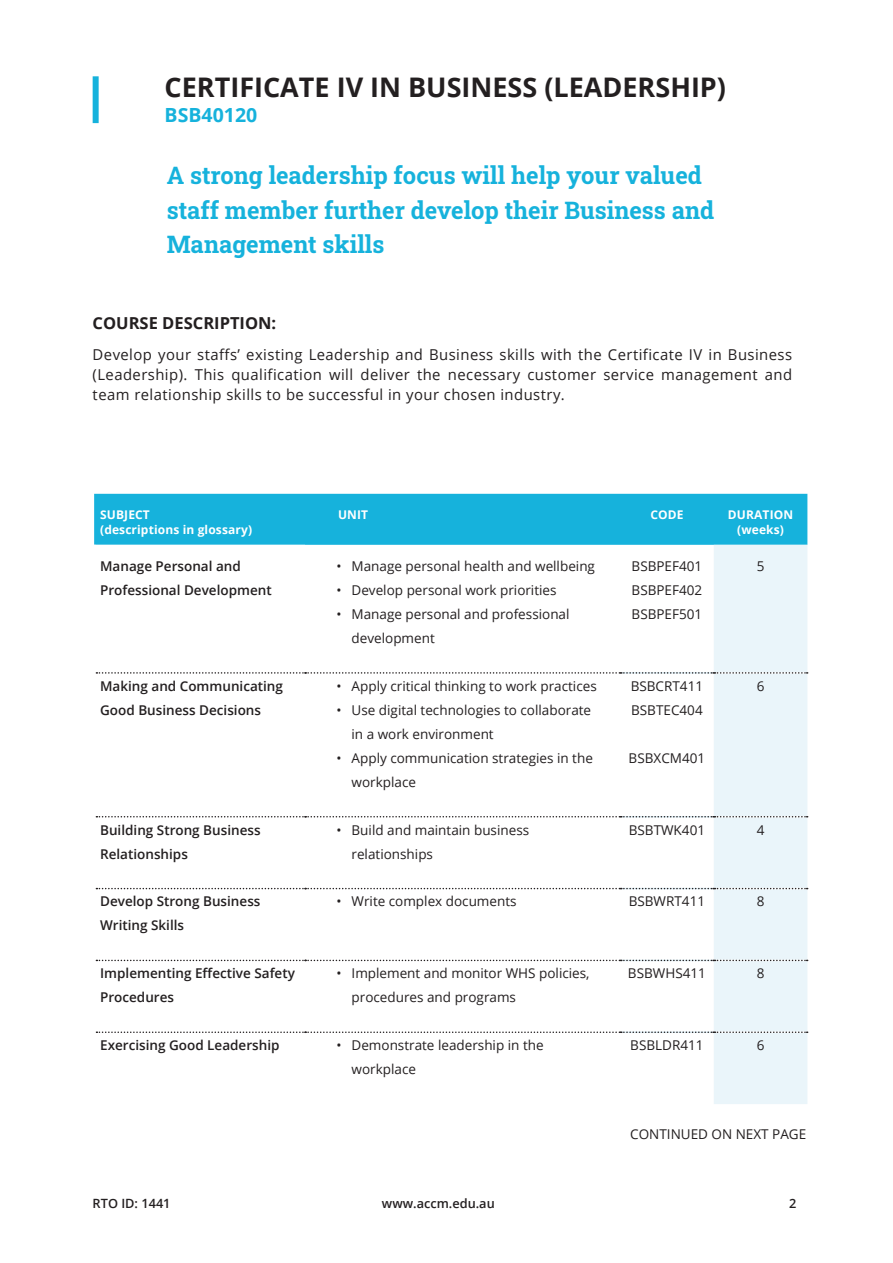
<style>
.page{position:relative;width:893px;height:1263px;background:#fff}
.page>*{position:absolute;margin:0;border:0;box-sizing:border-box;transform-origin:0 0}
.Page_Header_-_Black{font:700 27px "Open Sans";color:#231f20}
.t1{font:700 24px/34.5px "Roboto Slab";color:#16b2dc}
.Blue_Text_-_Align_Left{font:700 19.5px "Open Sans";color:#16b2dc}
.t2{font:700 16.5px "Open Sans";color:#231f20}
.Page_Body_Text_-_Black{font:15px/19.8px "Open Sans";letter-spacing:.03em;color:#231f20;text-align:justify}
.t3{font:13.5px/24px "Open Sans";color:#231f20}
.t4{font:600 13.5px/24px "Open Sans";color:#231f20}
.Top_Right_Address{font:600 12.75px "Open Sans";color:#231f20}
.Page_Number_-_Align_Right{font:600 12.75px "Open Sans";color:#231f20}
.t5{font:700 12px "Open Sans";letter-spacing:.01em;color:#fff}
</style>
<div class="page">
<div style="left:93px;top:76px;width:6px;height:47px;background:#16b2dc"></div>
<div style="left:94px;top:494px;width:713px;height:51px;background:#16b2dc"></div>
<div style="left:714px;top:545px;width:93px;height:559px;background:#eaf5fa"></div>
<svg style="left:96px;top:672px;width:712px;height:2px"></svg>
<svg style="left:96px;top:816px;width:712px;height:1px"></svg>
<svg style="left:96px;top:888px;width:712px;height:1px"></svg>
<svg style="left:96px;top:960px;width:712px;height:1px"></svg>
<svg style="left:96px;top:1031px;width:712px;height:2px"></svg>
<p class="Page_Header_-_Black" style="left:165px;top:68px;width:563px">CERTIFICATE IV IN BUSINESS (LEADERSHIP)</p>
<p class="Blue_Text_-_Align_Left" style="left:165px;top:101px;width:94px">BSB40120</p>
<p class="t1" style="left:167px;top:158px;width:549px">A strong leadership focus will help your valued staff member further develop their Business and<br>Management skills</p>
<p class="t2" style="left:93px;top:311px;width:185px">COURSE DESCRIPTION:</p>
<p class="Page_Body_Text_-_Black" style="left:93px;top:344px;width:701px">Develop your staffs’ existing Leadership and Business skills with the Certificate IV in Business (Leadership). This qualification will deliver the necessary customer service management and team relationship skills to be successful in your chosen industry.</p>
<p class="t5" style="left:100px;top:507px;width:51px">SUBJECT</p>
<p class="t5" style="left:100px;top:522px;width:153px">(descriptions in glossary)</p>
<p class="t4" style="left:100px;top:554px;width:142px">Manage Personal and</p>
<p class="t4" style="left:100px;top:578px;width:173px">Professional Development</p>
<p class="t5" style="left:338px;top:507px;width:32px">UNIT</p>
<p class="t5" style="left:650px;top:507px;width:35px">CODE</p>
<p class="t5" style="left:728px;top:507px;width:67px">DURATION</p>
<p class="t5" style="left:737px;top:522px;width:48px">(weeks)</p>
<p class="t3" style="left:337px;top:554px;width:260px">• Manage personal health and wellbeing</p>
<p class="t3" style="left:337px;top:578px;width:222px">• Develop personal work priorities</p>
<p class="t3" style="left:352px;top:602px;width:219px;text-indent:-15px">• Manage personal and professional development</p>
<p class="t3" style="left:632px;top:554px;width:72px">BSBPEF401</p>
<p class="t3" style="left:632px;top:578px;width:72px">BSBPEF402</p>
<p class="t3" style="left:632px;top:602px;width:72px">BSBPEF501</p>
<p class="t3" style="left:757px;top:554px;width:9px">5</p>
<p class="t4" style="left:100px;top:673px;width:184px">Making and Communicating<br>Good Business Decisions</p>
<p class="t3" style="left:337px;top:673px;width:262px">• Apply critical thinking to work practices</p>
<p class="t3" style="left:352px;top:697px;width:241px;text-indent:-15px">• Use digital technologies to collaborate in a work environment</p>
<p class="t3" style="left:352px;top:745px;width:243px;text-indent:-15px">• Apply communication strategies in the workplace</p>
<p class="t3" style="left:631px;top:673px;width:74px">BSBCRT411</p>
<p class="t3" style="left:631px;top:697px;width:73px">BSBTEC404</p>
<p class="t3" style="left:629px;top:745px;width:78px">BSBXCM401</p>
<p class="t3" style="left:757px;top:673px;width:9px">6</p>
<p class="t4" style="left:100px;top:817px;width:162px">Building Strong Business<br>Relationships</p>
<p class="t3" style="left:352px;top:817px;width:179px;text-indent:-15px">• Build and maintain business relationships</p>
<p class="t3" style="left:629px;top:817px;width:78px">BSBTWK401</p>
<p class="t3" style="left:757px;top:817px;width:9px">4</p>
<p class="t4" style="left:100px;top:889px;width:162px">Develop Strong Business</p>
<p class="t4" style="left:100px;top:913px;width:86px">Writing Skills</p>
<p class="t3" style="left:337px;top:889px;width:182px">• Write complex documents</p>
<p class="t3" style="left:629px;top:889px;width:78px">BSBWRT411</p>
<p class="t3" style="left:757px;top:889px;width:9px">8</p>
<p class="t4" style="left:100px;top:961px;width:196px">Implementing Effective Safety<br>Procedures</p>
<p class="t3" style="left:352px;top:961px;width:240px;text-indent:-15px">• Implement and monitor WHS policies, procedures and programs</p>
<p class="t3" style="left:628px;top:961px;width:79px">BSBWHS411</p>
<p class="t3" style="left:757px;top:961px;width:9px">8</p>
<p class="t4" style="left:100px;top:1033px;width:181px">Exercising Good Leadership</p>
<p class="t3" style="left:352px;top:1033px;width:194px;text-indent:-15px">• Demonstrate leadership in the workplace</p>
<p class="t3" style="left:630px;top:1033px;width:75px">BSBLDR411</p>
<p class="t3" style="left:757px;top:1033px;width:9px">6</p>
<p class="t3" style="left:630px;top:1121px;width:177px">CONTINUED ON NEXT PAGE</p>
<p class="Top_Right_Address" style="left:93px;top:1194px;width:79px">RTO ID: 1441</p>
<p class="Top_Right_Address" style="left:382px;top:1194px;width:114px">www.accm.edu.au</p>
<p class="Page_Number_-_Align_Right" style="left:789px;top:1194px;width:9px">2</p>
</div>
